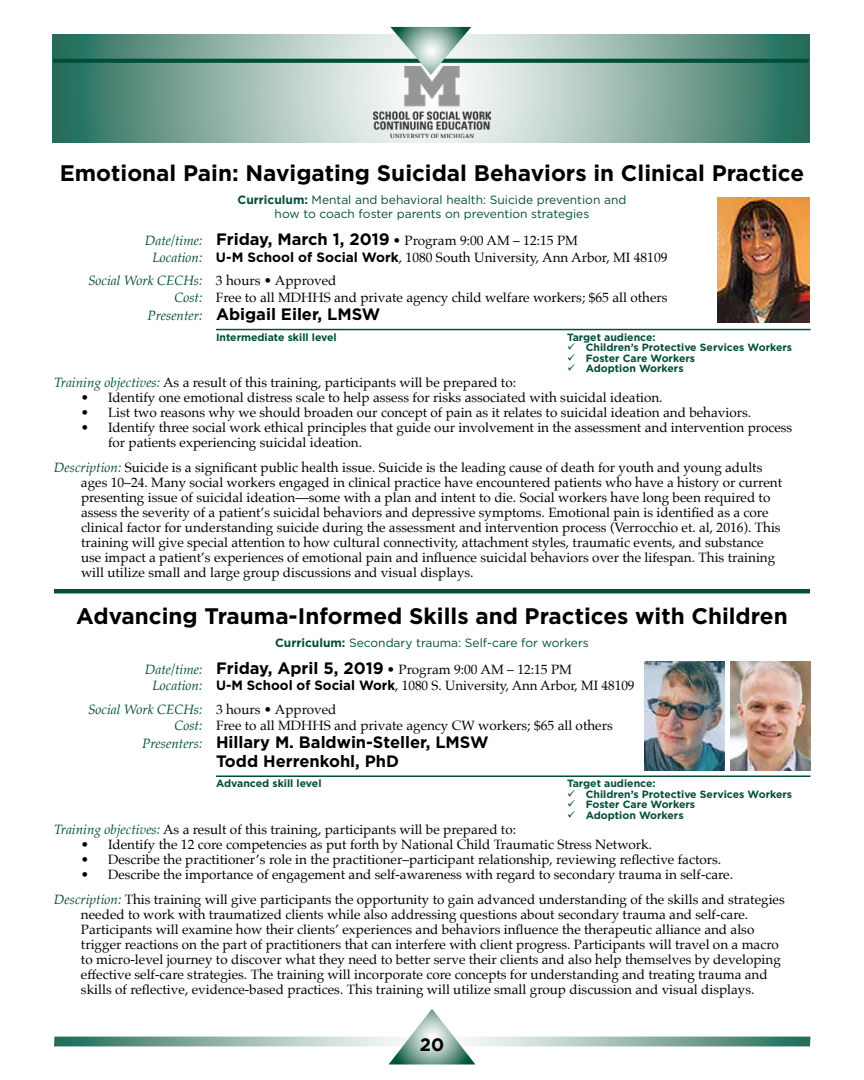
<style>
.page{position:relative;width:864px;height:1080px;background:#fff}
.page>*{position:absolute;margin:0;border:0;box-sizing:border-box;transform-origin:0 0}
.t1{font:700 22.5px "Gotham";color:#000}
.t2{font:700 18px "Gotham";color:#000}
.t3{font:700 16.5px/18px "Gotham";color:#000}
.t4{font:13.5px/15px "Palatino";color:#000}
.t5{font:12px/14.4px "Gotham";color:#004f39;text-align:center}
.t6{font:700 10.5px "Gotham";color:#004f39}
.s1{font-weight:700}
.s2{font-style:italic;color:#004f39}
.s3{font-family:"Gotham";font-weight:700;font-size:16.5px}
.s4{font-family:"Gotham";font-weight:700}
.s5{font-family:"Palatino";font-weight:400;font-style:italic;font-size:13.5px;color:#004f39}
</style>
<div class="page">
<svg style="left:53px;top:35px;width:756px;height:107px;background:#8aafa3"></svg>
<svg style="left:53px;top:59px;width:756px;height:4px;background:#05523d"></svg>
<svg style="left:390px;top:27px;width:81px;height:39px;background:#a5c0b7"></svg>
<img style="left:373px;top:66px;width:118px;height:72px">
<svg style="left:54px;top:1009px;width:756px;height:55px"></svg>
<hr style="left:216px;top:329px;width:594px;height:1px;background:#004f39">
<hr style="left:54px;top:589px;width:756px;height:4px;background:#004f39">
<hr style="left:216px;top:775px;width:594px;height:2px;background:#004f39">
<img style="left:717px;top:198px;width:92px;height:125px">
<img style="left:731px;top:661px;width:79px;height:109px">
<img style="left:645px;top:661px;width:80px;height:109px">
<h1 class="t1" style="left:60px;top:158px;width:746px">Emotional Pain: Navigating Suicidal Behaviors in Clinical Practice</h1>
<p class="t5" style="left:238px;top:192px;width:390px"><span class="s1">Curriculum:</span> Mental and behavioral health: Suicide prevention and how to coach foster parents on prevention strategies</p>
<p class="t4" style="left:152px;top:233px;width:517px;line-height:16.2px;text-indent:-8px"><span class="s2">Date/time:</span> <span class="s3">Friday, March 1, 2019</span> • Program 9:00 AM – 12:15 PM<br><span class="s2">Location:</span> <span class="s4">U-M School of Social Work</span>, 1080 South University, Ann Arbor, MI 48109</p>
<p class="t4" style="left:174px;top:272px;width:495px;line-height:16.5px;text-indent:-86px"><span class="s2">Social Work CECHs:</span> 3 hours • Approved<br><span class="s2">Cost:</span> Free to all MDHHS and private agency child welfare workers; $65 all others</p>
<p class="t3" style="left:148px;top:305px;width:234px"><span class="s5">Presenter:</span> Abigail Eiler, LMSW</p>
<p class="t6" style="left:216px;top:330px;width:122px">Intermediate skill level</p>
<p class="t6" style="left:567px;top:330px;width:90px">Target audience:</p>
<p class="t6" style="left:567px;top:341px;width:227px">✓ Children’s Protective Services Workers</p>
<p class="t6" style="left:567px;top:351px;width:130px">✓ Foster Care Workers</p>
<p class="t6" style="left:567px;top:362px;width:118px">✓ Adoption Workers</p>
<p class="t4" style="left:54px;top:375px;width:464px"><span class="s2">Training objectives:</span> As a result of this training, participants will be prepared to:</p>
<p class="t4" style="left:81px;top:390px;width:583px">• Identify one emotional distress scale to help assess for risks associated with suicidal ideation.</p>
<p class="t4" style="left:81px;top:405px;width:672px">• List two reasons why we should broaden our concept of pain as it relates to suicidal ideation and behaviors.</p>
<p class="t4" style="left:108px;top:420px;width:686px;text-indent:-27px">• Identify three social work ethical principles that guide our involvement in the assessment and intervention process for patients experiencing suicidal ideation.</p>
<p class="t4" style="left:81px;top:460px;width:703px;text-indent:-27px"><span class="s2">Description:</span> Suicide is a significant public health issue. Suicide is the leading cause of death for youth and young adults ages 10–24. Many social workers engaged in clinical practice have encountered patients who have a history or current presenting issue of suicidal ideation—some with a plan and intent to die. Social workers have long been required to assess the severity of a patient’s suicidal behaviors and depressive symptoms. Emotional pain is identified as a core clinical factor for understanding suicide during the assessment and intervention process (Verrocchio et. al, 2016). This training will give special attention to how cultural connectivity, attachment styles, traumatic events, and substance use impact a patient’s experiences of emotional pain and influence suicidal behaviors over the lifespan. This training will utilize small and large group discussions and visual displays.</p>
<h1 class="t1" style="left:76px;top:601px;width:713px">Advancing Trauma-Informed Skills and Practices with Children</h1>
<p class="t5" style="left:275px;top:635px;width:315px"><span class="s1">Curriculum:</span> Secondary trauma: Self-care for workers</p>
<p class="t4" style="left:152px;top:661px;width:484px;line-height:16.2px;text-indent:-8px"><span class="s2">Date/time:</span> <span class="s3">Friday, April 5, 2019</span> • Program 9:00 AM – 12:15 PM<br><span class="s2">Location:</span> <span class="s4">U-M School of Social Work</span>, 1080 S. University, Ann Arbor, MI 48109</p>
<p class="t4" style="left:174px;top:701px;width:440px;line-height:16.5px;text-indent:-86px"><span class="s2">Social Work CECHs:</span> 3 hours • Approved<br><span class="s2">Cost:</span> Free to all MDHHS and private agency CW workers; $65 all others</p>
<p class="t3" style="left:216px;top:734px;width:274px;text-indent:-74px"><span class="s5">Presenters:</span> Hillary M. Baldwin-Steller, LMSW<br>Todd Herrenkohl, PhD</p>
<p class="t6" style="left:216px;top:777px;width:107px">Advanced skill level</p>
<p class="t6" style="left:567px;top:777px;width:90px">Target audience:</p>
<p class="t6" style="left:567px;top:787px;width:227px">✓ Children’s Protective Services Workers</p>
<p class="t6" style="left:567px;top:798px;width:130px">✓ Foster Care Workers</p>
<p class="t6" style="left:567px;top:808px;width:118px">✓ Adoption Workers</p>
<p class="t4" style="left:54px;top:822px;width:464px"><span class="s2">Training objectives:</span> As a result of this training, participants will be prepared to:</p>
<p class="t4" style="left:81px;top:837px;width:573px">• Identify the 12 core competencies as put forth by National Child Traumatic Stress Network.</p>
<p class="t4" style="left:81px;top:852px;width:642px">• Describe the practitioner’s role in the practitioner–participant relationship, reviewing reflective factors.</p>
<p class="t4" style="left:54px;top:862px;width:732px;line-height:24.9px;text-indent:27px">• Describe the importance of engagement and self-awareness with regard to secondary trauma in self-care.<br><span class="s2">Description:</span> This training will give participants the opportunity to gain advanced understanding of the skills and strategies</p>
<p class="t4" style="left:81px;top:907px;width:701px">needed to work with traumatized clients while also addressing questions about secondary trauma and self-care.<br>Participants will examine how their clients’ experiences and behaviors influence the therapeutic alliance and also trigger reactions on the part of practitioners that can interfere with client progress. Participants will travel on a macro to micro-level journey to discover what they need to better serve their clients and also help themselves by developing effective self-care strategies. The training will incorporate core concepts for understanding and treating trauma and skills of reflective, evidence-based practices. This training will utilize small group discussion and visual displays.</p>
<h2 class="t2" style="left:420px;top:1033px;width:26px">20</h2>
</div>
